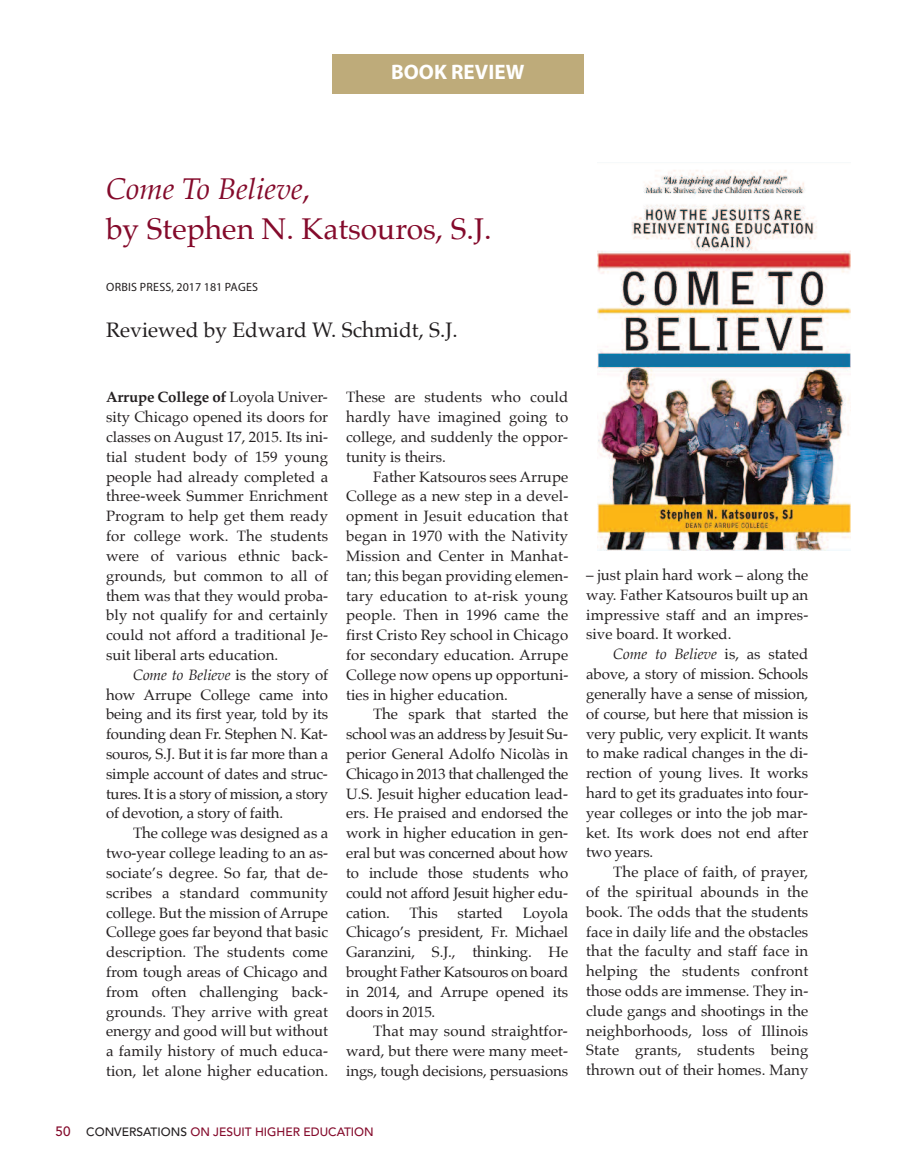
<style>
.page{position:relative;width:905px;height:1175px;background:#fff}
.page>*{position:absolute;margin:0;border:0;box-sizing:border-box;transform-origin:0 0}
.t1{font:30px/39.6px "Palatino";color:#840a2b}
.t2{font:21px "Palatino";color:#231f20}
.t3{font:700 21px "Myriad Pro";color:#fff}
.t4{font:15px/19.8px "Palatino";color:#231f20;text-align:justify}
.t5{font:500 12px "Avenir";color:#840a2b}
.t6{font:12px "Myriad Pro";letter-spacing:.02em;color:#231f20}
.s1{font-style:italic}
.s2{font-weight:700}
.s3{font-size:13.5px}
.s4{color:#231f20}
</style>
<div class="page">
<img style="left:597px;top:170px;width:253px;height:380px">
<div style="left:332px;top:54px;width:251px;height:39px;background:#beab7a"></div>
<h2 class="t3" style="left:391px;top:64px;width:135px">BOOK REVIEW</h2>
<h1 class="t1" style="left:106px;top:171px;width:387px"><span class="s1">Come To Believe</span>,<br>by Stephen N. Katsouros, S.J.</h1>
<p class="t6" style="left:106px;top:283px;width:153px">ORBIS PRESS, 2017 181 PAGES</p>
<h2 class="t2" style="left:106px;top:320px;width:353px">Reviewed by Edward W. Schmidt, S.J.</h2>
<p class="t4" style="left:106px;top:388px;width:224px"><span class="s2">Arrupe College of</span> Loyola Univer&shy;sity Chicago opened its doors for classes on August 17, 2015. Its ini&shy;tial student body of 159 young people had already completed a three-week Summer Enrichment Program to help get them ready for college work. The students were of various ethnic back&shy;grounds, but common to all of them was that they would proba&shy;bly not qualify for and certainly could not afford a traditional Je&shy;suit liberal arts education.</p>
<p class="t4" style="left:106px;top:666px;width:224px;text-indent:27px"><span class="s1">Come to Believe</span> is the story of how Arrupe College came into being and its first year, told by its founding dean Fr. Stephen N. Kat&shy;souros, S.J. But it is far more than a simple account of dates and struc&shy;tures. It is a story of mission, a story of devotion, a story of faith.</p>
<p class="t4" style="left:106px;top:824px;width:224px;text-indent:27px">The college was designed as a two-year college leading to an as&shy;sociate’s degree. So far, that de&shy;scribes a standard community college. But the mission of Arrupe College goes far beyond that basic description. The students come from tough areas of Chicago and from often challenging back&shy;grounds. They arrive with great energy and good will but without a family history of much educa&shy;tion, let alone higher education.</p>
<p class="t4" style="left:346px;top:388px;width:224px">These are students who could hardly have imagined going to college, and suddenly the oppor&shy;tunity is theirs.</p>
<p class="t4" style="left:346px;top:467px;width:224px;text-indent:27px">Father Katsouros sees Arrupe College as a new step in a devel&shy;opment in Jesuit education that began in 1970 with the Nativity Mission and Center in Manhat&shy;tan; this began providing elemen&shy;tary education to at-risk young people. Then in 1996 came the first Cristo Rey school in Chicago for secondary education. Arrupe College now opens up opportuni&shy;ties in higher education.</p>
<p class="t4" style="left:346px;top:705px;width:224px;text-indent:27px">The spark that started the school was an address by Jesuit Su&shy;perior General Adolfo Nicolàs in Chicago in 2013 that challenged the U.S. Jesuit higher education lead&shy;ers. He praised and endorsed the work in higher education in gen&shy;eral but was concerned about how to include those students who could not afford Jesuit higher edu&shy;cation.</p>
<p class="t4" style="left:409px;top:903px;width:30px">This</p>
<p class="t4" style="left:457px;top:903px;width:47px">started</p>
<p class="t4" style="left:346px;top:903px;width:224px;text-indent:177px">Loyola Chicago’s president, Fr. Michael Garanzini, S.J., thinking. He brought Father Katsouros on board in 2014, and Arrupe opened its doors in 2015.</p>
<p class="t4" style="left:346px;top:1022px;width:224px;text-indent:27px">That may sound straightfor&shy;ward, but there were many meet&shy;ings, tough decisions, persuasions</p>
<p class="t4" style="left:586px;top:566px;width:224px">– just plain hard work – along the way. Father Katsouros built up an impressive staff and an impres&shy;sive board. It worked.</p>
<p class="t4" style="left:586px;top:645px;width:224px;text-indent:27px"><span class="s1">Come to Believe</span> is, as stated above, a story of mission. Schools generally have a sense of mission, of course, but here that mission is very public, very explicit. It wants to make radical changes in the di&shy;rection of young lives. It works hard to get its graduates into four&shy;year colleges or into the job mar&shy;ket. Its work does not end after two years.</p>
<p class="t4" style="left:586px;top:863px;width:224px;text-indent:27px">The place of faith, of prayer, of the spiritual abounds in the book. The odds that the students face in daily life and the obstacles that the faculty and staff face in helping the students confront those odds are immense. They in&shy;clude gangs and shootings in the neighborhoods, loss of Illinois State grants, students being thrown out of their homes. Many</p>
<p class="t5" style="left:56px;top:1121px;width:320px"><span class="s3">50</span> <span class="s4">CONVERSATIONS</span> ON JESUIT HIGHER EDUCATION</p>
</div>
